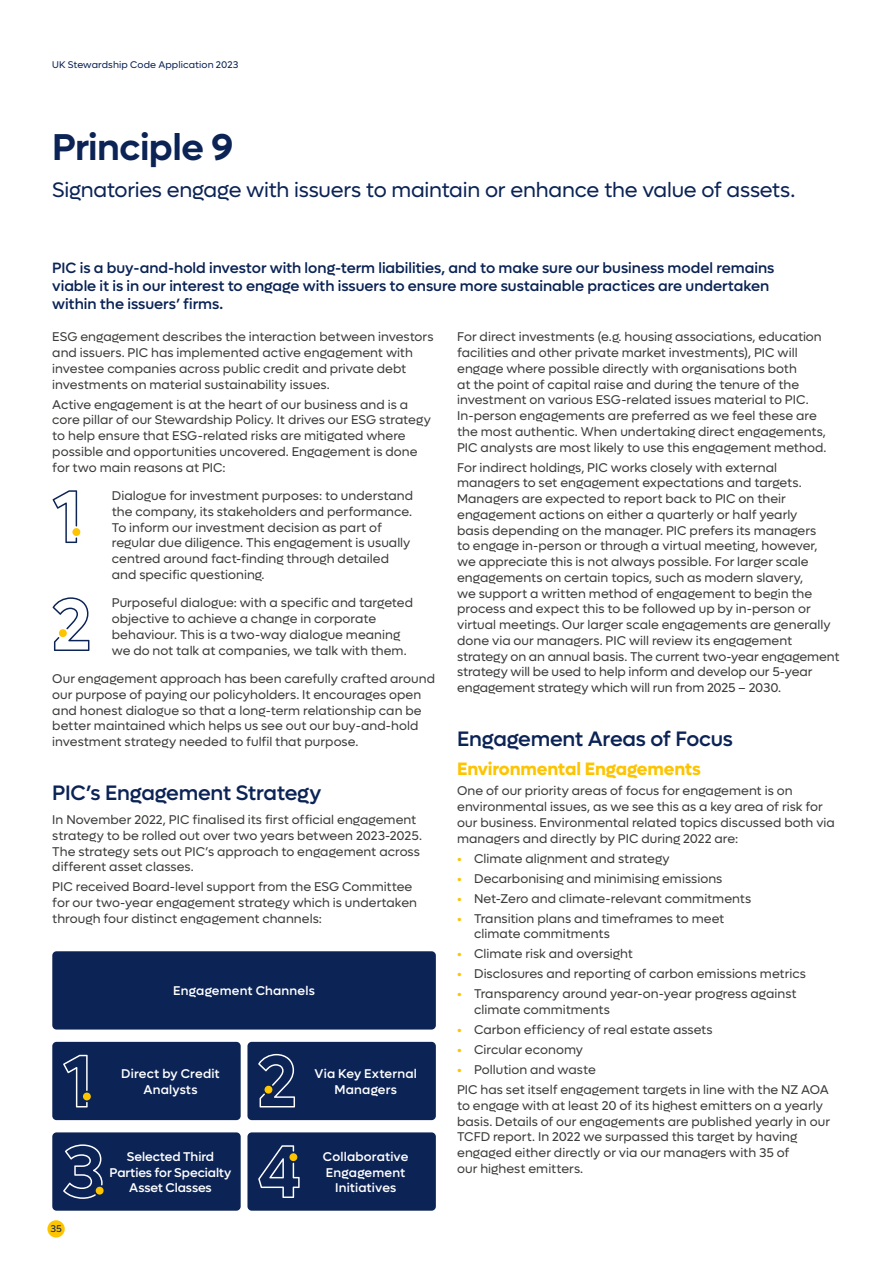
<style>
.page{position:relative;width:893px;height:1263px;background:#fff}
.page>*{position:absolute;margin:0;border:0;box-sizing:border-box;transform-origin:0 0}
.t1{font:600 37.5px "Lufga";letter-spacing:-.015em;color:#0b2355}
.t2{font:21px "Lufga";letter-spacing:-.01em;color:#0b2355}
.t3{font:500 21px "Lufga";letter-spacing:-.01em;color:#0b2355}
.t4{font:700 18px "Lufga";letter-spacing:-.01em;color:#fdc400}
.t5{font:500 15px/18px "Lufga";color:#0b2355}
.t6{font:12.75px/15.8px "Lufga";letter-spacing:.005em;color:#3c3c3b}
.t7{font:500 12.75px/15.8px "Lufga";letter-spacing:.005em;color:#fff;text-align:center}
.t8{font:9.75px "Lufga";letter-spacing:.01em;color:#0b2355}
.s1{font-weight:800;color:#fdc400}
</style>
<div class="page">
<div style="left:72px;top:528px;width:8px;height:8px;background:#fdc400;border-radius:50%"></div>
<svg style="left:53px;top:490px;width:24px;height:53px"></svg>
<svg style="left:53px;top:597px;width:36px;height:54px"></svg>
<div style="left:59px;top:629px;width:8px;height:8px;background:#fdc400;border-radius:50%"></div>
<div style="left:52px;top:951px;width:384px;height:78px;background:#0b2355;border-radius:4px"></div>
<div style="left:52px;top:1042px;width:189px;height:78px;background:#0b2355;border-radius:4px"></div>
<div style="left:52px;top:1132px;width:189px;height:79px;background:#0b2355;border-radius:4px"></div>
<div style="left:247px;top:1042px;width:189px;height:78px;background:#0b2355;border-radius:4px"></div>
<div style="left:247px;top:1132px;width:189px;height:79px;background:#0b2355;border-radius:4px"></div>
<div style="left:83px;top:1092px;width:8px;height:8px;background:#fdc400;border-radius:50%"></div>
<svg style="left:63px;top:1055px;width:25px;height:52px"></svg>
<svg style="left:258px;top:1054px;width:37px;height:53px"></svg>
<div style="left:265px;top:1086px;width:7px;height:7px;background:#fdc400;border-radius:50%"></div>
<svg style="left:63px;top:1144px;width:40px;height:55px"></svg>
<svg style="left:258px;top:1145px;width:42px;height:53px"></svg>
<div style="left:47px;top:1220px;width:18px;height:17px;background:#fdc400;border-radius:50%"></div>
<p class="t8" style="left:52px;top:60px;width:188px">UK Stewardship Code Application 2023</p>
<h1 class="t1" style="left:52px;top:125px;width:182px">Principle 9</h1>
<h2 class="t2" style="left:52px;top:178px;width:744px">Signatories engage with issuers to maintain or enhance the value of assets.</h2>
<p class="t5" style="left:52px;top:258px;width:724px">PIC is a buy-and-hold investor with long-term liabilities, and to make sure our business model remains viable it is in our interest to engage with issuers to ensure more sustainable practices are undertaken within the issuers’ firms.</p>
<p class="t6" style="left:52px;top:329px;width:383px">ESG engagement describes the interaction between investors and issuers. PIC has implemented active engagement with investee companies across public credit and private debt investments on material sustainability issues.</p>
<p class="t6" style="left:52px;top:396px;width:380px">Active engagement is at the heart of our business and is a core pillar of our Stewardship Policy. It drives our ESG strategy to help ensure that ESG-related risks are mitigated where possible and opportunities uncovered. Engagement is done for two main reasons at PIC:</p>
<p class="t6" style="left:112px;top:488px;width:303px">Dialogue for investment purposes: to understand the company, its stakeholders and performance.<br>To inform our investment decision as part of regular due diligence. This engagement is usually centred around fact-finding through detailed and specific questioning.</p>
<p class="t6" style="left:112px;top:595px;width:303px">Purposeful dialogue: with a specific and targeted objective to achieve a change in corporate behaviour. This is a two-way dialogue meaning we do not talk at companies, we talk with them.</p>
<p class="t6" style="left:52px;top:671px;width:384px">Our engagement approach has been carefully crafted around our purpose of paying our policyholders. It encourages open and honest dialogue so that a long-term relationship can be better maintained which helps us see out our buy-and-hold investment strategy needed to fulfil that purpose.</p>
<h2 class="t3" style="left:52px;top:780px;width:271px">PIC’s Engagement Strategy</h2>
<p class="t6" style="left:52px;top:812px;width:371px">In November 2022, PIC finalised its first official engagement strategy to be rolled out over two years between 2023-2025.<br>The strategy sets out PIC’s approach to engagement across different asset classes.</p>
<p class="t6" style="left:52px;top:879px;width:366px">PIC received Board-level support from the ESG Committee for our two-year engagement strategy which is undertaken through four distinct engagement channels:</p>
<p class="t6" style="left:457px;top:329px;width:371px">For direct investments (e.g. housing associations, education facilities and other private market investments), PIC will engage where possible directly with organisations both<br>at the point of capital raise and during the tenure of the investment on various ESG-related issues material to PIC.<br>In-person engagements are preferred as we feel these are the most authentic. When undertaking direct engagements, PIC analysts are most likely to use this engagement method.</p>
<p class="t6" style="left:457px;top:459px;width:384px">For indirect holdings, PIC works closely with external managers to set engagement expectations and targets.<br>Managers are expected to report back to PIC on their engagement actions on either a quarterly or half yearly<br>basis depending on the manager. PIC prefers its managers<br>to engage in-person or through a virtual meeting, however,<br>we appreciate this is not always possible. For larger scale engagements on certain topics, such as modern slavery,<br>we support a written method of engagement to begin the process and expect this to be followed up by in-person or virtual meetings. Our larger scale engagements are generally done via our managers. PIC will review its engagement strategy on an annual basis. The current two-year engagement strategy will be used to help inform and develop our 5-year engagement strategy which will run from 2025 – 2030.</p>
<h2 class="t3" style="left:457px;top:726px;width:277px">Engagement Areas of Focus</h2>
<h3 class="t4" style="left:457px;top:758px;width:245px">Environmental Engagements</h3>
<p class="t6" style="left:457px;top:783px;width:379px">One of our priority areas of focus for engagement is on environmental issues, as we see this as a key area of risk for our business. Environmental related topics discussed both via managers and directly by PIC during 2022 are:</p>
<p class="t6" style="left:457px;top:850px;width:214px"><span class="s1">•</span> Climate alignment and strategy</p>
<p class="t6" style="left:457px;top:870px;width:267px"><span class="s1">•</span> Decarbonising and minimising emissions</p>
<p class="t6" style="left:457px;top:890px;width:296px"><span class="s1">•</span> Net-Zero and climate-relevant commitments</p>
<p class="t6" style="left:474px;top:910px;width:252px;text-indent:-17px"><span class="s1">•</span> Transition plans and timeframes to meet climate commitments</p>
<p class="t6" style="left:457px;top:946px;width:177px"><span class="s1">•</span> Climate risk and oversight</p>
<p class="t6" style="left:457px;top:966px;width:350px"><span class="s1">•</span> Disclosures and reporting of carbon emissions metrics</p>
<p class="t6" style="left:474px;top:986px;width:324px;text-indent:-17px"><span class="s1">•</span> Transparency around year-on-year progress against climate commitments</p>
<p class="t6" style="left:457px;top:1022px;width:257px"><span class="s1">•</span> Carbon efficiency of real estate assets</p>
<p class="t6" style="left:457px;top:1042px;width:127px"><span class="s1">•</span> Circular economy</p>
<p class="t6" style="left:457px;top:1060px;width:373px;line-height:20px"><span class="s1">•</span> Pollution and waste<br>PIC has set itself engagement targets in line with the NZ AOA</p>
<p class="t6" style="left:457px;top:1098px;width:374px">to engage with at least 20 of its highest emitters on a yearly basis. Details of our engagements are published yearly in our TCFD report. In 2022 we surpassed this target by having engaged either directly or via our managers with 35 of<br>our highest emitters.</p>
<p class="t7" style="left:173px;top:983px;width:143px">Engagement Channels</p>
<p class="t7" style="left:121px;top:1066px;width:100px">Direct by Credit<br>Analysts</p>
<p class="t7" style="left:314px;top:1066px;width:104px">Via Key External<br>Managers</p>
<p class="t7" style="left:110px;top:1148px;width:123px">Selected Third<br>Parties for Specialty<br>Asset Classes</p>
<p class="t7" style="left:323px;top:1148px;width:87px">Collaborative<br>Engagement<br>Initiatives</p>
<p class="t8" style="left:50px;top:1223px;width:13px">35</p>
</div>
